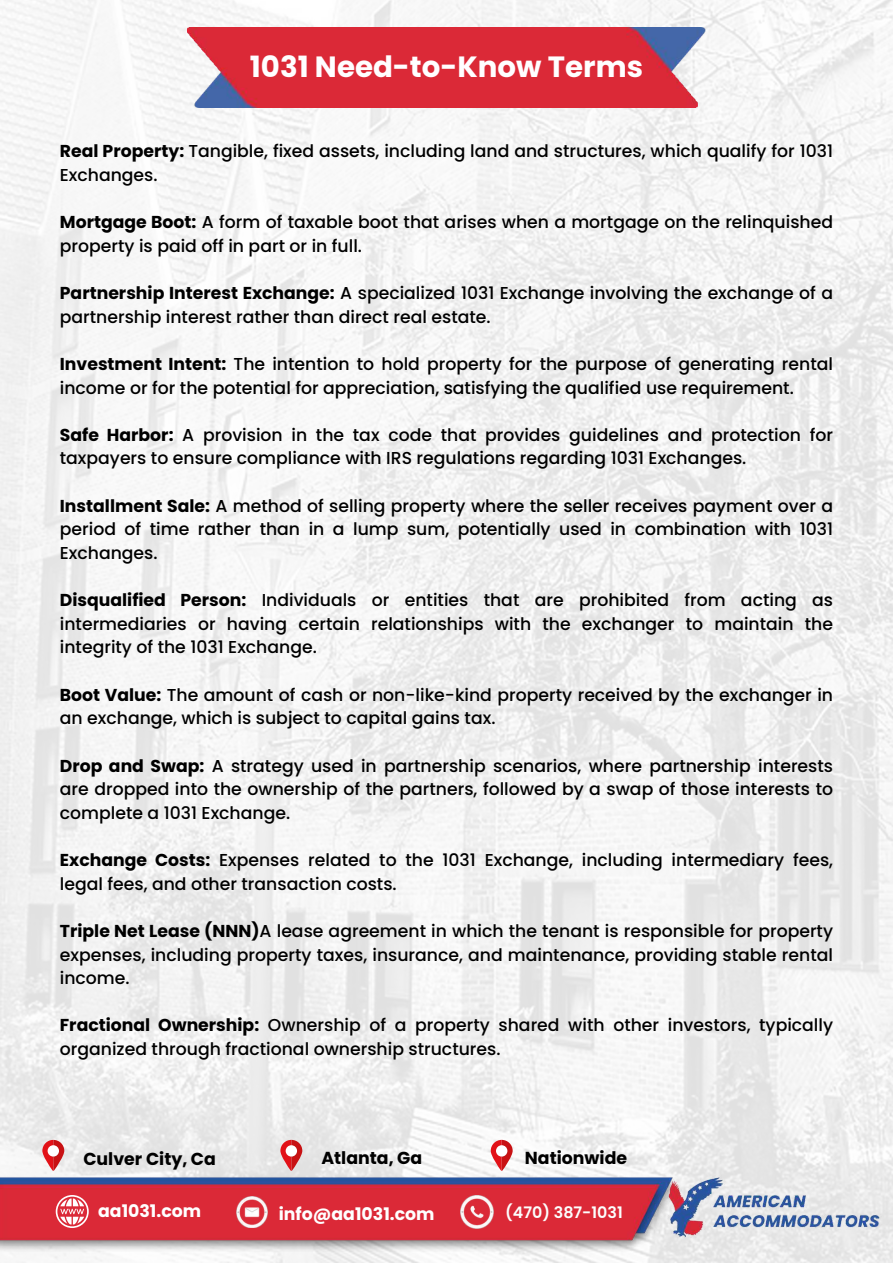
<style>
.page{position:relative;width:893px;height:1263px;background:#fff}
.page>*{position:absolute;margin:0;border:0;box-sizing:border-box;transform-origin:0 0}
.t1{font:700 29.25px "Poppins";color:#fffeff}
.t2{font:700 17.33px "Poppins";color:#000}
.t3{font:700 17.33px "Poppins";color:#fff}
.t4{font:500 17.25px/23.6px "Poppins";color:#000}
.t5{font:600 15.9px "Poppins";color:#fcfffe}
.s1{font-weight:700}
</style>
<div class="page">
<img style="left:0;top:0;width:893px;height:1263px">
<img style="left:187px;top:28px;width:518px;height:79px">
<img style="left:0;top:1175px;width:811px;height:77px">
<img style="left:667px;top:1175px;width:214px;height:67px">
<img style="left:236px;top:1196px;width:32px;height:31px">
<img style="left:460px;top:1195px;width:33px;height:33px">
<svg style="left:42px;top:1140px;width:22px;height:31px"></svg>
<div style="left:48px;top:1145px;width:11px;height:11px;background:#fff;border-radius:50%"></div>
<svg style="left:280px;top:1140px;width:22px;height:31px"></svg>
<div style="left:286px;top:1145px;width:11px;height:11px;background:#fff;border-radius:50%"></div>
<svg style="left:491px;top:1140px;width:21px;height:31px"></svg>
<div style="left:496px;top:1145px;width:11px;height:11px;background:#fff;border-radius:50%"></div>
<svg style="left:56px;top:1195px;width:33px;height:33px"></svg>
<h1 class="t1" style="left:250px;top:46px;width:394px">1031 Need-to-Know Terms</h1>
<p class="t4" style="left:60px;top:139px;width:774px"><span class="s1">Real Property:</span> Tangible, fixed assets, including land and structures, which qualify for 1031<br>Exchanges.</p>
<p class="t4" style="left:60px;top:210px;width:774px"><span class="s1">Mortgage Boot:</span> A form of taxable boot that arises when a mortgage on the relinquished property is paid off in part or in full.</p>
<p class="t4" style="left:60px;top:281px;width:774px"><span class="s1">Partnership Interest Exchange:</span> A specialized 1031 Exchange involving the exchange of a partnership interest rather than direct real estate.</p>
<p class="t4" style="left:60px;top:352px;width:774px"><span class="s1">Investment Intent:</span> The intention to hold property for the purpose of generating rental income or for the potential for appreciation, satisfying the qualified use requirement.</p>
<p class="t4" style="left:60px;top:423px;width:774px"><span class="s1">Safe Harbor:</span> A provision in the tax code that provides guidelines and protection for taxpayers to ensure compliance with IRS regulations regarding 1031 Exchanges.</p>
<p class="t4" style="left:60px;top:494px;width:774px;text-align:justify"><span class="s1">Installment Sale:</span> A method of selling property where the seller receives payment over a period of time rather than in a lump sum, potentially used in combination with 1031<br>Exchanges.</p>
<p class="t4" style="left:60px;top:588px;width:774px;text-align:justify"><span class="s1">Disqualified Person:</span> Individuals or entities that are prohibited from acting as intermediaries or having certain relationships with the exchanger to maintain the integrity of the 1031 Exchange.</p>
<p class="t4" style="left:60px;top:683px;width:774px"><span class="s1">Boot Value:</span> The amount of cash or non-like-kind property received by the exchanger in an exchange, which is subject to capital gains tax.</p>
<p class="t4" style="left:60px;top:754px;width:774px;text-align:justify"><span class="s1">Drop and Swap:</span> A strategy used in partnership scenarios, where partnership interests are dropped into the ownership of the partners, followed by a swap of those interests to complete a 1031 Exchange.</p>
<p class="t4" style="left:60px;top:848px;width:774px"><span class="s1">Exchange Costs:</span> Expenses related to the 1031 Exchange, including intermediary fees, legal fees, and other transaction costs.</p>
<p class="t4" style="left:60px;top:919px;width:774px;text-align:justify"><span class="s1">Triple Net Lease (NNN)</span>A lease agreement in which the tenant is responsible for property expenses, including property taxes, insurance, and maintenance, providing stable rental income.</p>
<p class="t4" style="left:60px;top:1013px;width:774px"><span class="s1">Fractional Ownership:</span> Ownership of a property shared with other investors, typically organized through fractional ownership structures.</p>
<p class="t2" style="left:83px;top:1146px;width:134px">Culver City, Ca</p>
<p class="t2" style="left:321px;top:1145px;width:102px">Atlanta, Ga</p>
<p class="t2" style="left:525px;top:1145px;width:104px">Nationwide</p>
<p class="t3" style="left:98px;top:1199px;width:105px">aa1031.com</p>
<p class="t3" style="left:279px;top:1202px;width:157px">info@aa1031.com</p>
<p class="t5" style="left:505px;top:1201px;width:119px">(470) 387-1031</p>
</div>
